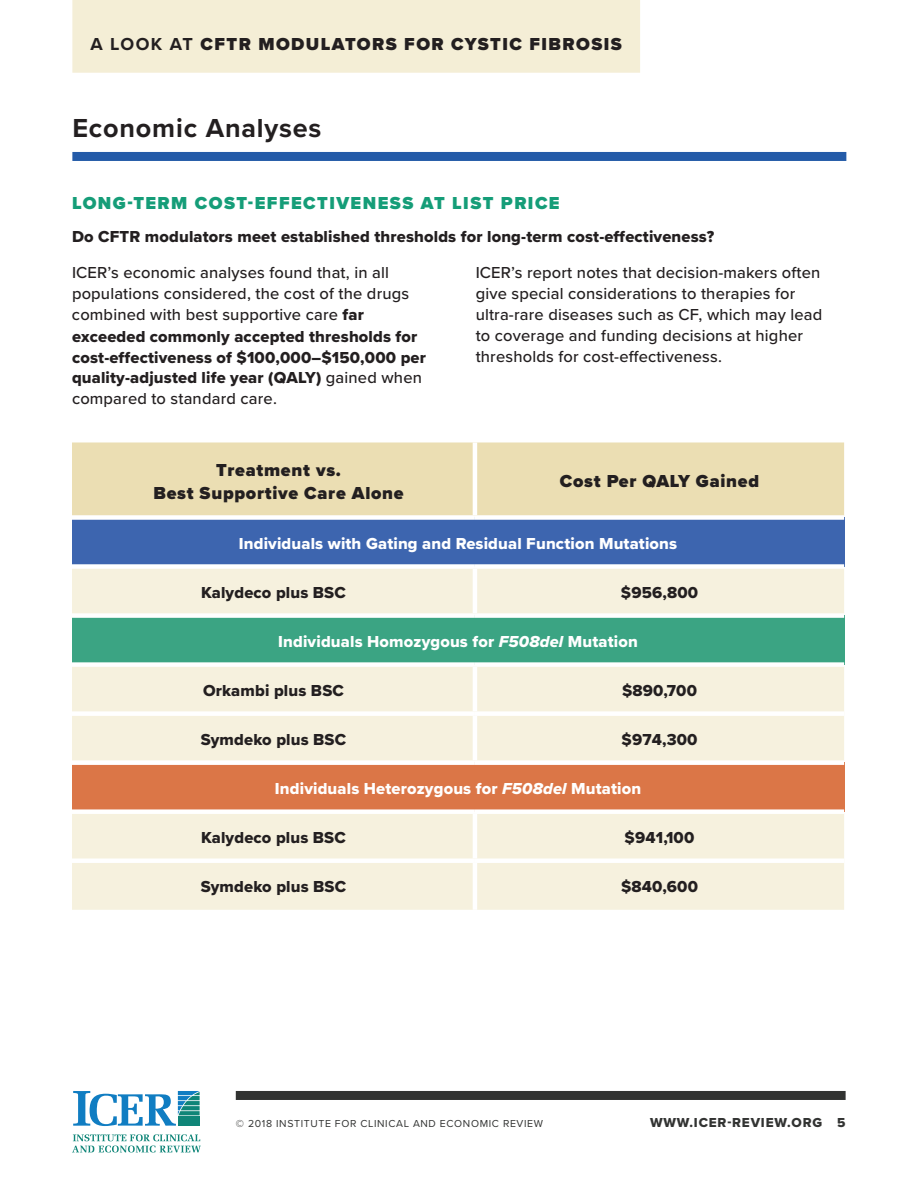
<style>
.page{position:relative;width:918px;height:1188px;background:#fff}
.page>*{position:absolute;margin:0;border:0;box-sizing:border-box;transform-origin:0 0}
.Header1{font:700 27px "Proxima Nova";letter-spacing:.03em;color:#231f20}
.header_2b{font:900 18px/22.6px "Proxima Nova";letter-spacing:.04em;color:#231f20;text-align:center}
.header_2b-2{font:900 18px "Proxima Nova";letter-spacing:.08em;color:#231f20}
.header_2b-3{font:900 18px "Proxima Nova";letter-spacing:.08em;color:#159d78}
.Body{font:500 16.5px/21px "Proxima Nova";letter-spacing:.01em;color:#231f20}
.Body-2{font:16.5px "Proxima Nova Extrabld";letter-spacing:.01em;color:#231f20}
.Body-3{font:16.5px "Proxima Nova Extrabld";letter-spacing:.01em;color:#fff}
.t1{font:13.5px "Proxima Nova Extrabld";letter-spacing:.06em;color:#323332}
.t2{font:10.5px "Proxima Nova";letter-spacing:.06em;color:#323332}
.s1{font-weight:700}
.s2{font-family:"Proxima Nova Extrabld";font-weight:400}
.s3{font-family:"Proxima Nova Extrabld It"}
</style>
<div class="page">
<div style="left:236px;top:1091px;width:610px;height:9px;background:#323332"></div>
<div style="left:72px;top:0;width:568px;height:73px;background:#f4eed6"></div>
<svg style="left:72px;top:1134px;width:129px;height:18px"></svg>
<svg style="left:73px;top:1091px;width:127px;height:35px"></svg>
<div style="left:72px;top:152px;width:774px;height:9px;background:#245ba8"></div>
<div style="left:72px;top:442px;width:772px;height:73px;background:#ebdeb3"></div>
<div style="left:72px;top:518px;width:772px;height:49px;background:#3d65af"></div>
<div style="left:72px;top:569px;width:772px;height:341px;background:#f6f1de"></div>
<div style="left:72px;top:616px;width:772px;height:49px;background:#3ba483"></div>
<div style="left:72px;top:763px;width:772px;height:49px;background:#db7647"></div>
<div style="left:72px;top:564px;width:403px;height:5px;background:#fff"></div>
<div style="left:475px;top:564px;width:369px;height:5px;background:#fff"></div>
<hr style="left:473px;top:569px;width:4px;height:44px;background:#fff">
<div style="left:72px;top:613px;width:403px;height:5px;background:#fff"></div>
<div style="left:475px;top:613px;width:369px;height:5px;background:#fff"></div>
<div style="left:72px;top:662px;width:403px;height:5px;background:#fff"></div>
<div style="left:475px;top:662px;width:369px;height:5px;background:#fff"></div>
<hr style="left:473px;top:667px;width:4px;height:44px;background:#fff">
<div style="left:72px;top:711px;width:403px;height:5px;background:#fff"></div>
<div style="left:475px;top:711px;width:369px;height:5px;background:#fff"></div>
<hr style="left:473px;top:716px;width:4px;height:44px;background:#fff">
<div style="left:72px;top:760px;width:403px;height:5px;background:#fff"></div>
<div style="left:475px;top:760px;width:369px;height:5px;background:#fff"></div>
<div style="left:72px;top:809px;width:403px;height:5px;background:#fff"></div>
<div style="left:475px;top:809px;width:369px;height:5px;background:#fff"></div>
<hr style="left:473px;top:814px;width:4px;height:44px;background:#fff">
<div style="left:72px;top:858px;width:403px;height:5px;background:#fff"></div>
<div style="left:475px;top:858px;width:369px;height:5px;background:#fff"></div>
<hr style="left:473px;top:863px;width:4px;height:47px;background:#fff">
<hr style="left:473px;top:442px;width:4px;height:73px;background:#fff">
<div style="left:72px;top:515px;width:403px;height:5px;background:#fff"></div>
<div style="left:475px;top:515px;width:369px;height:5px;background:#fff"></div>
<p class="header_2b-2" style="left:90px;top:31px;width:533px"><span class="s1">A LOOK AT</span> CFTR MODULATORS FOR CYSTIC FIBROSIS</p>
<p class="Header1" style="left:72px;top:108px;width:251px">Economic Analyses</p>
<p class="header_2b-3" style="left:72px;top:190px;width:489px">LONG-TERM COST-EFFECTIVENESS AT LIST PRICE</p>
<p class="Body-2" style="left:72px;top:224px;width:644px">Do CFTR modulators meet established thresholds for long-term cost-effectiveness?</p>
<p class="Body" style="left:72px;top:262px;width:355px">ICER’s economic analyses found that, in all populations considered, the cost of the drugs combined with best supportive care <span class="s2">far exceeded commonly accepted thresholds for cost-effectiveness of $100,000–$150,000 per quality-adjusted life year (QALY)</span> gained when compared to standard care.</p>
<p class="Body" style="left:476px;top:262px;width:348px">ICER’s report notes that decision-makers often give special considerations to therapies for ultra-rare diseases such as CF, which may lead to coverage and funding decisions at higher thresholds for cost-effectiveness.</p>
<p class="header_2b" style="left:153px;top:459px;width:252px">Treatment vs.<br>Best Supportive Care Alone</p>
<p class="header_2b" style="left:560px;top:470px;width:201px">Cost Per QALY Gained</p>
<p class="Body-3" style="left:239px;top:531px;width:440px">Individuals with Gating and Residual Function Mutations</p>
<p class="Body-2" style="left:201px;top:580px;width:146px">Kalydeco plus BSC</p>
<p class="Body-2" style="left:621px;top:580px;width:79px">$956,800</p>
<p class="Body-3" style="left:278px;top:629px;width:361px">Individuals Homozygous for <span class="s3">F508del</span> Mutation</p>
<p class="Body-2" style="left:203px;top:678px;width:142px">Orkambi plus BSC</p>
<p class="Body-2" style="left:622px;top:678px;width:76px">$890,700</p>
<p class="Body-2" style="left:201px;top:727px;width:147px">Symdeko plus BSC</p>
<p class="Body-2" style="left:622px;top:727px;width:77px">$974,300</p>
<p class="Body-3" style="left:275px;top:776px;width:368px">Individuals Heterozygous for <span class="s3">F508del</span> Mutation</p>
<p class="Body-2" style="left:201px;top:825px;width:146px">Kalydeco plus BSC</p>
<p class="Body-2" style="left:625px;top:825px;width:71px">$941,100</p>
<p class="Body-2" style="left:201px;top:874px;width:147px">Symdeko plus BSC</p>
<p class="Body-2" style="left:621px;top:874px;width:79px">$840,600</p>
<p class="t2" style="left:236px;top:1116px;width:309px">© 2018 INSTITUTE FOR CLINICAL AND ECONOMIC REVIEW</p>
<p class="t1" style="left:650px;top:1112px;width:197px">WWW.ICER-REVIEW.ORG 5</p>
</div>
